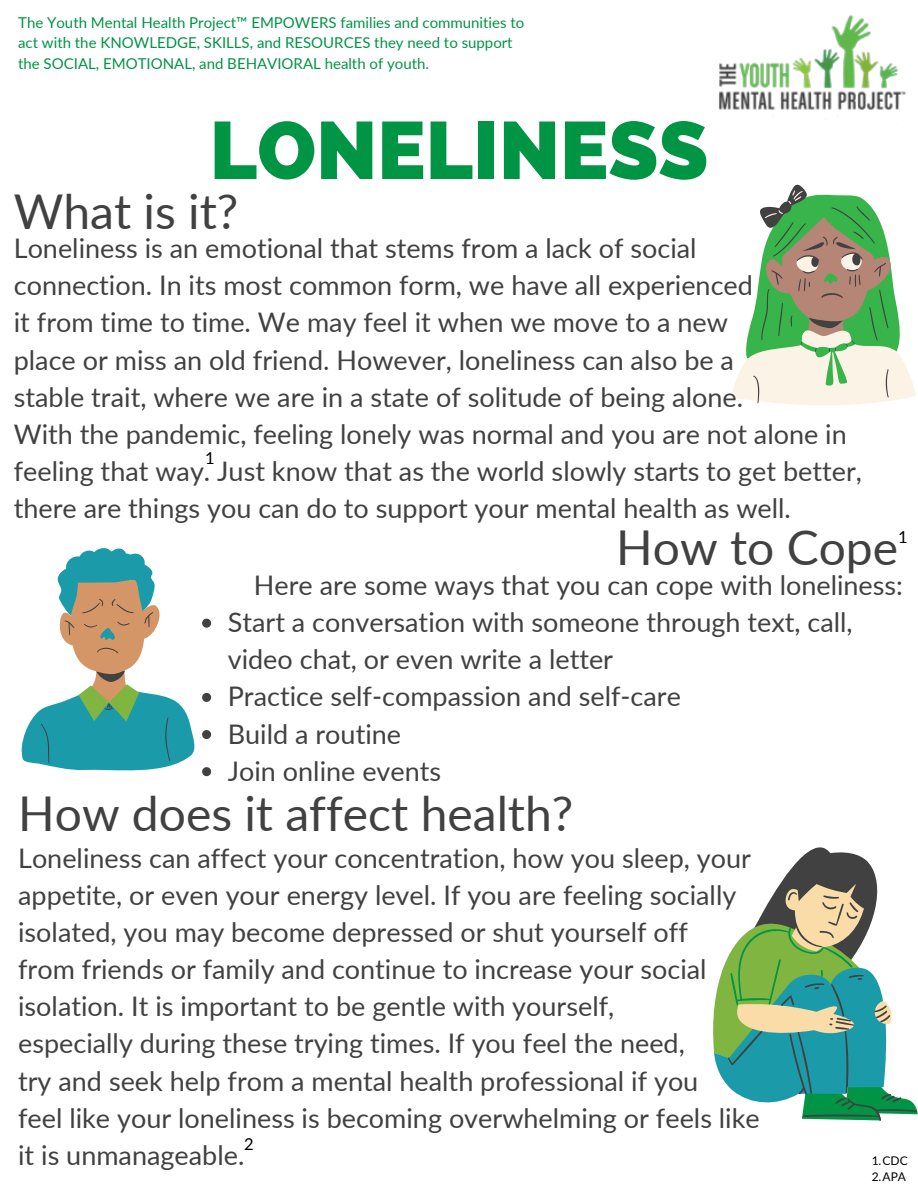
<style>
.page{position:relative;width:918px;height:1188px;background:#fff}
.page>*{position:absolute;margin:0;border:0;box-sizing:border-box;transform-origin:0 0}
.t1{font:800 81px "Raleway";color:#009445}
.t2{font:48px "Lato";color:#414141}
.t3{font:27px/37.2px "Lato";color:#414141}
.t4{font:16.5px "Lato";color:#000}
.t5{font:15px/20.2px "Lato";color:#009445}
.t6{font:12px "Lato";color:#000}
</style>
<div class="page">
<img style="left:719px;top:15px;width:187px;height:95px">
<svg style="left:713px;top:847px;width:205px;height:268px"></svg>
<svg style="left:728px;top:854px;width:189px;height:267px"></svg>
<svg style="left:731px;top:184px;width:185px;height:222px"></svg>
<svg style="left:21px;top:548px;width:190px;height:228px"></svg>
<p class="t5" style="left:18px;top:12px;width:508px">The Youth Mental Health Project™ EMPOWERS families and communities to act with the KNOWLEDGE, SKILLS, and RESOURCES they need to support the SOCIAL, EMOTIONAL, and BEHAVIORAL health of youth.</p>
<p class="t1" style="left:210px;top:103px;width:500px">LONELINESS</p>
<p class="t2" style="left:14px;top:181px;width:226px">What is it?</p>
<p class="t3" style="left:14px;top:229px;width:684px">Loneliness is an emotional that stems from a lack of social</p>
<p class="t3" style="left:14px;top:266px;width:741px">connection. In its most common form, we have all experienced</p>
<p class="t3" style="left:14px;top:303px;width:716px">it from time to time. We may feel it when we move to a new</p>
<p class="t3" style="left:14px;top:340px;width:722px">place or miss an old friend. However, loneliness can also be a</p>
<p class="t3" style="left:14px;top:378px;width:731px">stable trait, where we are in a state of solitude of being alone.</p>
<p class="t3" style="left:14px;top:415px;width:850px">With the pandemic, feeling lonely was normal and you are not alone in feeling that way. Just know that as the world slowly starts to get better, there are things you can do to support your mental health as well.</p>
<p class="t2" style="left:616px;top:518px;width:284px">How to Cope</p>
<p class="t3" style="left:228px;top:603px;width:626px">Start a conversation with someone through text, call, video chat, or even write a letter</p>
<p class="t3" style="left:228px;top:677px;width:455px">Practice self-compassion and self-care</p>
<p class="t3" style="left:228px;top:714px;width:175px">Build a routine</p>
<p class="t3" style="left:228px;top:752px;width:215px">Join online events</p>
<p class="t4" style="left:205px;top:447px;width:11px">1</p>
<p class="t4" style="left:898px;top:527px;width:11px">1</p>
<p class="t3" style="left:254px;top:566px;width:651px">Here are some ways that you can cope with loneliness:</p>
<p class="t2" style="left:18px;top:784px;width:557px">How does it affect health?</p>
<p class="t3" style="left:18px;top:839px;width:734px">Loneliness can affect your concentration, how you sleep, your appetite, or even your energy level. If you are feeling socially</p>
<p class="t3" style="left:18px;top:913px;width:671px">isolated, you may become depressed or shut yourself off</p>
<p class="t3" style="left:18px;top:950px;width:690px">from friends or family and continue to increase your social</p>
<p class="t3" style="left:18px;top:987px;width:598px">isolation. It is important to be gentle with yourself,</p>
<p class="t3" style="left:18px;top:1024px;width:668px">especially during these trying times. If you feel the need,</p>
<p class="t3" style="left:18px;top:1061px;width:682px">try and seek help from a mental health professional if you</p>
<p class="t3" style="left:18px;top:1099px;width:743px">feel like your loneliness is becoming overwhelming or feels like</p>
<p class="t3" style="left:18px;top:1136px;width:228px">it is unmanageable.</p>
<p class="t4" style="left:244px;top:1134px;width:11px">2</p>
<p class="t6" style="left:872px;top:1153px;width:38px">1.CDC</p>
<p class="t6" style="left:872px;top:1169px;width:36px">2.APA</p>
</div>
